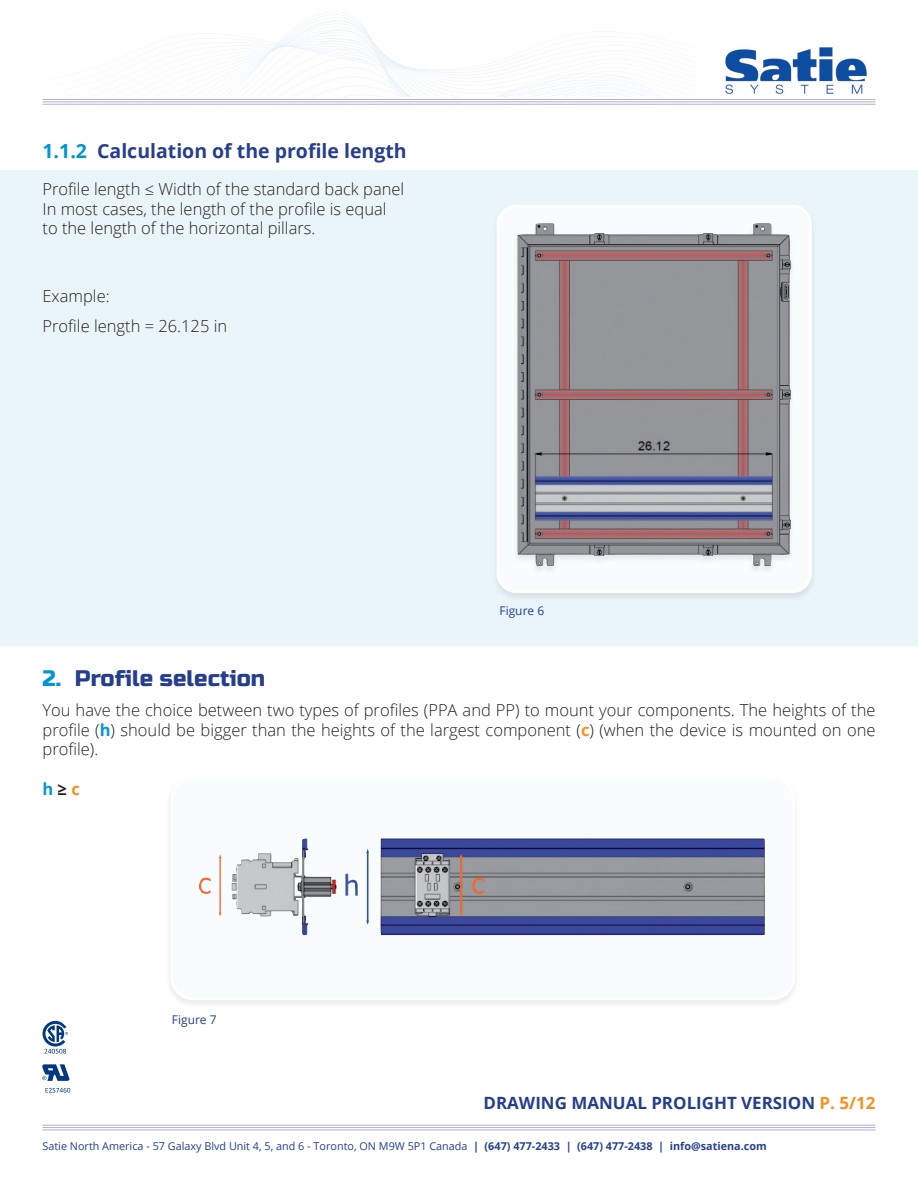
<style>
.page{position:relative;width:918px;height:1188px;background:#fff}
.page>*{position:absolute;margin:0;border:0;box-sizing:border-box;transform-origin:0 0}
.t1{font:22.5px "Russo One";color:#253f8e}
.t2{font:700 19.5px "Open Sans";color:#253f8e}
.t3{font:700 16.95px "Open Sans";color:#253f8e}
.t4{font:300 16.5px/19.5px "Open Sans";color:#231f20;text-align:justify}
.t5{font:700 16.5px "Open Sans";color:#0095d9}
.t6{font:12px "Open Sans";color:#253f8e}
.t7{font:10.8px "Open Sans";color:#253f8e}
.s1{color:#0095d9}
.s2{font-weight:700;color:#0095d9}
.s3{font-weight:700;color:#f7931d}
.s4{color:#231f20}
.s5{color:#f7931d}
.s6{font-weight:700}
</style>
<div class="page">
<div style="left:0;top:170px;width:918px;height:476px;background:#eaf5fa"></div>
<hr style="left:43px;top:101px;width:832px;height:1px;background:#afb0d2">
<hr style="left:43px;top:99px;width:832px;height:1px;background:#afb0d2">
<hr style="left:43px;top:104px;width:832px;height:1px;background:#afb0d2">
<img style="left:725px;top:47px;width:142px;height:47px">
<svg style="left:42px;top:1064px;width:27px;height:17px"></svg>
<svg style="left:46px;top:1088px;width:24px;height:5px"></svg>
<svg style="left:43px;top:1021px;width:25px;height:33px"></svg>
<hr style="left:43px;top:1127px;width:832px;height:1px;background:#afb0d2">
<hr style="left:43px;top:1125px;width:832px;height:1px;background:#afb0d2">
<hr style="left:43px;top:1130px;width:832px;height:1px;background:#afb0d2">
<div style="left:492px;top:204px;width:324px;height:398px;background:#e4eff4"></div>
<div style="left:498px;top:206px;width:312px;height:385px;background:#f9fcfd;border-radius:18px"></div>
<img style="left:517px;top:223px;width:275px;height:344px">
<div style="left:497px;top:205px;width:315px;height:388px;border:3px solid #fff;border-radius:18px"></div>
<div style="left:166px;top:777px;width:634px;height:232px;background:#f8f7f8"></div>
<div style="left:172px;top:778px;width:622px;height:221px;background:#f9fcfd;border-radius:21px"></div>
<img style="left:199px;top:838px;width:566px;height:98px">
<div style="left:170px;top:777px;width:625px;height:223px;border:3px solid #fff;border-radius:21px"></div>
<svg style="left:180px;top:30px;width:481px;height:67px"></svg>
<p class="t2" style="left:43px;top:137px;width:366px"><span class="s1">1.1.2</span> Calculation of the profile length</p>
<p class="t4" style="left:43px;top:179px;width:363px">Profile length ≤ Width of the standard back panel</p>
<p class="t4" style="left:43px;top:199px;width:346px">In most cases, the length of the profile is equal</p>
<p class="t4" style="left:43px;top:218px;width:274px">to the length of the horizontal pillars.</p>
<p class="t4" style="left:43px;top:286px;width:69px">Example:</p>
<p class="t4" style="left:43px;top:316px;width:186px">Profile length = 26.125 in</p>
<p class="t1" style="left:43px;top:665px;width:224px"><span class="s1">2.</span> Profile selection</p>
<p class="t6" style="left:500px;top:603px;width:46px">Figure 6</p>
<p class="t4" style="left:43px;top:700px;width:834px">You have the choice between two types of profiles (PPA and PP) to mount your components. The heights of the profile (<span class="s2">h</span>) should be bigger than the heights of the largest component (<span class="s3">c</span>) (when the device is mounted on one profile).</p>
<p class="t5" style="left:43px;top:778px;width:39px">h <span class="s4">≥</span> <span class="s5">c</span></p>
<p class="t6" style="left:172px;top:1012px;width:46px">Figure 7</p>
<p class="t3" style="left:484px;top:1091px;width:393px">DRAWING MANUAL PROLIGHT VERSION <span class="s5">P. 5/12</span></p>
<p class="t7" style="left:43px;top:1138px;width:726px">Satie North America - 57 Galaxy Blvd Unit 4, 5, and 6 - Toronto, ON M9W 5P1 Canada <span class="s6">| (647) 477-2433 | (647) 477-2438 | info@satiena.com</span></p>
</div>
